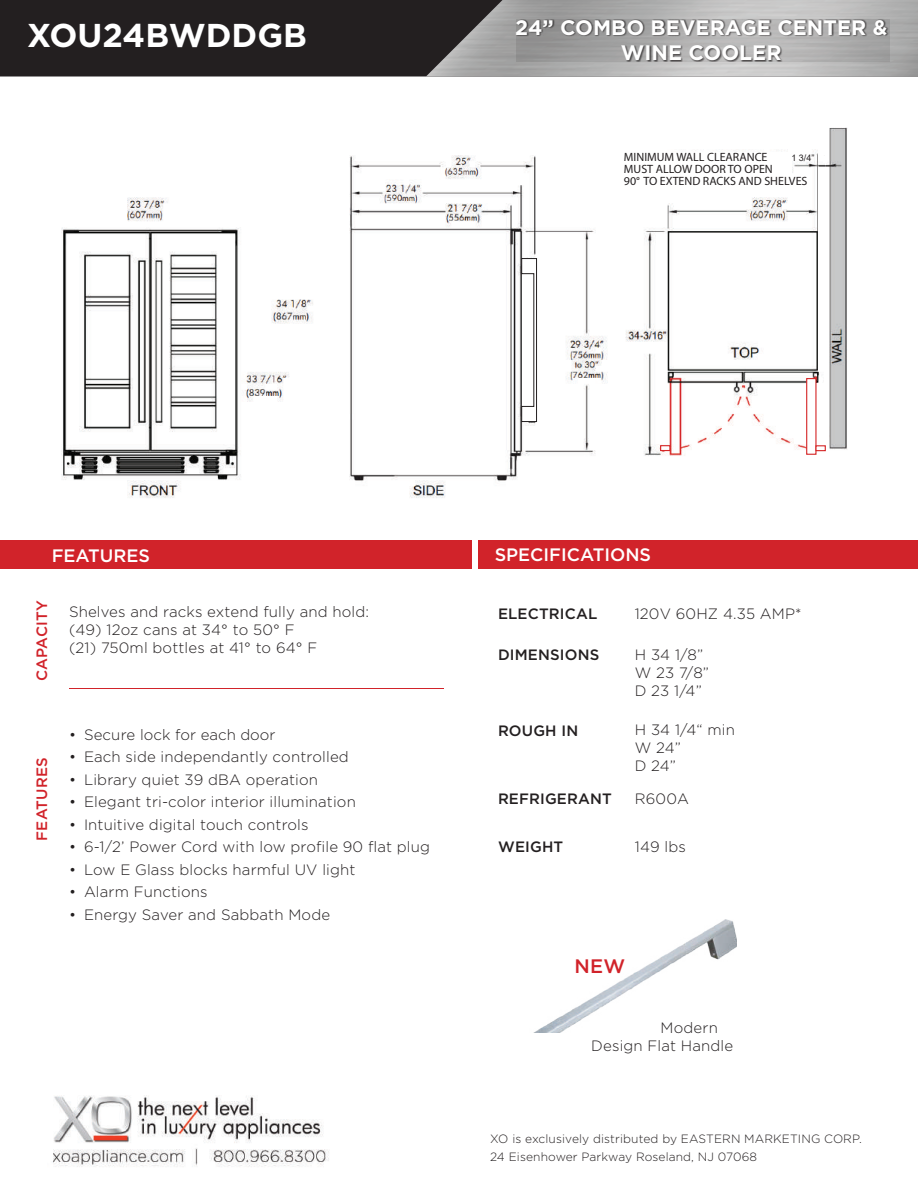
<style>
.page{position:relative;width:918px;height:1188px;background:#fff}
.page>*{position:absolute;margin:0;border:0;box-sizing:border-box;transform-origin:0 0}
.t1{font:700 33px "Gotham";color:#fff}
.t2{font:700 21px/25.5px "Gotham";color:#fff;text-align:center}
.t3{font:500 19.5px "Gotham";color:#d1232a}
.t4{font:500 18px "Gotham";color:#fff}
.t5{font:300 15px/18px "Gotham";letter-spacing:.01em;color:#231f20}
.t6{font:500 15px "Gotham";letter-spacing:.01em;color:#231f20}
.t7{font:500 15px "Gotham";letter-spacing:.01em;color:#d1232a}
.t8{font:300 12px/18px "Gotham";letter-spacing:.01em;color:#231f20}
.t9{font:12px/12px "Myriad Pro";color:#231f20}
.t10{font:9px "Arial";color:#231f20}
.t11{font:700 4.5px "Myriad Pro";color:#231f20}
</style>
<div class="page">
<div style="left:0;top:0;width:426px;height:76px;background:#231f20"></div>
<img style="left:426px;top:0;width:492px;height:76px">
<svg style="left:516px;top:20px;width:373px;height:42px;background:#8e8d8d"></svg>
<div style="left:0;top:540px;width:472px;height:29px;background:#d1232a"></div>
<div style="left:478px;top:540px;width:440px;height:28px;background:#d1232a"></div>
<hr style="left:69px;top:688px;width:375px;height:1px;background:#d1232a">
<img style="left:53px;top:1095px;width:276px;height:72px">
<img style="left:533px;top:919px;width:204px;height:114px">
<img style="left:61px;top:149px;width:758px;height:349px">
<svg style="left:521px;top:258px;width:16px;height:164px"></svg>
<div style="left:808px;top:383px;width:51px;height:77px;background:#fff"></div>
<svg style="left:808px;top:371px;width:11px;height:12px"></svg>
<div style="left:806px;top:378px;width:11px;height:77px;background:#fff;border:1px solid #d52728"></div>
<svg style="left:660px;top:445px;width:10px;height:6px"></svg>
<svg style="left:815px;top:445px;width:11px;height:6px"></svg>
<img style="left:829px;top:127px;width:19px;height:323px">
<div style="left:661px;top:153px;width:131px;height:37px;background:#fff"></div>
<svg style="left:819px;top:156px;width:15px;height:11px"></svg>
<h1 class="t1" style="left:27px;top:14px;width:282px">XOU24BWDDGB</h1>
<h2 class="t2" style="left:515px;top:14px;width:374px">24” COMBO BEVERAGE CENTER &amp;<br>WINE COOLER</h2>
<p class="t9" style="left:624px;top:151px;width:185px">MINIMUM WALL CLEARANCE<br>MUST ALLOW DOOR TO OPEN<br>90 TO EXTEND RACKS AND SHELVES</p>
<p class="t10" style="left:791px;top:152px;width:25px">1 3/4”</p>
<p class="t11" style="left:637px;top:175px;width:5px">O</p>
<p class="t4" style="left:52px;top:543px;width:100px">FEATURES</p>
<p class="t4" style="left:495px;top:543px;width:158px">SPECIFICATIONS</p>
<p class="t7" style="left:32px;top:681px;width:82px;rotate:-90deg">CAPACITY</p>
<p class="t7" style="left:32px;top:841px;width:84px;rotate:-90deg">FEATURES</p>
<p class="t5" style="left:69px;top:602px;width:302px">Shelves and racks extend fully and hold: (49) 12oz cans at 34° to 50° F<br>(21) 750ml bottles at 41° to 64° F</p>
<p class="t5" style="left:69px;top:725px;width:208px">• Secure lock for each door</p>
<p class="t5" style="left:69px;top:747px;width:281px">• Each side independantly controlled</p>
<p class="t5" style="left:69px;top:770px;width:251px">• Library quiet 39 dBA operation</p>
<p class="t5" style="left:69px;top:792px;width:288px">• Elegant tri-color interior illumination</p>
<p class="t5" style="left:69px;top:815px;width:241px">• Intuitive digital touch controls</p>
<p class="t5" style="left:69px;top:837px;width:363px">• 6-1/2’ Power Cord with low profile 90 flat plug</p>
<p class="t5" style="left:69px;top:860px;width:288px">• Low E Glass blocks harmful UV light</p>
<p class="t5" style="left:69px;top:882px;width:140px">• Alarm Functions</p>
<p class="t5" style="left:69px;top:905px;width:263px">• Energy Saver and Sabbath Mode</p>
<p class="t6" style="left:498px;top:604px;width:101px">ELECTRICAL</p>
<p class="t6" style="left:498px;top:645px;width:103px">DIMENSIONS</p>
<p class="t6" style="left:498px;top:721px;width:82px">ROUGH IN</p>
<p class="t6" style="left:498px;top:789px;width:115px">REFRIGERANT</p>
<p class="t5" style="left:635px;top:604px;width:168px">120V 60HZ 4.35 AMP*</p>
<p class="t5" style="left:635px;top:646px;width:76px">H 34 1/8”<br>W 23 7/8”<br>D 23 1/4”</p>
<p class="t5" style="left:635px;top:721px;width:102px">H 34 1/4“ min<br>W 24”<br>D 24”</p>
<p class="t5" style="left:635px;top:790px;width:56px">R600A</p>
<p class="t6" style="left:498px;top:837px;width:67px">WEIGHT</p>
<p class="t5" style="left:635px;top:837px;width:52px">149 lbs</p>
<h3 class="t3" style="left:574px;top:954px;width:52px">NEW</h3>
<p class="t5" style="left:591px;top:1018px;width:143px;text-indent:69px">Modern<br>Design Flat Handle</p>
<p class="t8" style="left:490px;top:1129px;width:373px">XO is exclusively distributed by EASTERN MARKETING CORP.<br>24 Eisenhower Parkway Roseland, NJ 07068</p>
</div>
